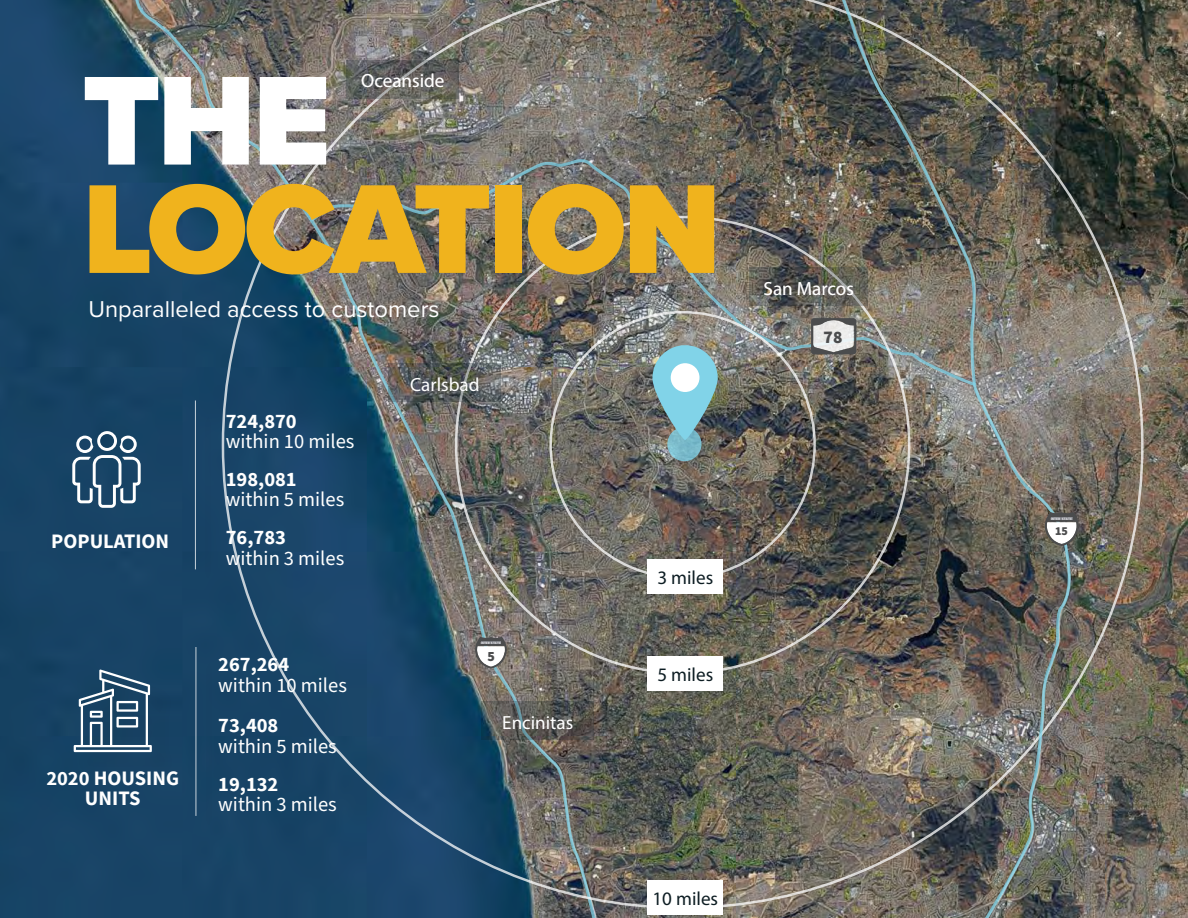
<style>
.page{position:relative;width:1188px;height:918px;background:#fff}
.page>*{position:absolute;margin:0;border:0;box-sizing:border-box;transform-origin:0 0}
.t1{font:900 131.25px "Proxima Nova";letter-spacing:-.025em;color:#f0b31d}
.t2{font:900 131.25px "Proxima Nova";color:#fff}
.t3{font:23.7px "Proxima Nova";color:#fff}
.t4{font:20.55px/20.5px "Source Sans Pro";color:#fff}
.t5{font:700 20.55px/20.5px "Source Sans Pro";color:#fff;text-align:center}
.t6{font:19.05px "Myriad Pro";color:#fff}
.t7{font:19.05px "Myriad Pro";color:#0d1d23}
.t8{font:900 3.45px "Source Sans Pro";color:#e3e3e6}
.t9{font:900 3.3px "Source Sans Pro";color:#e3e3e6}
.s1{font-weight:700}
</style>
<div class="page">
<img style="left:0;top:0;width:1188px;height:918px">
<svg style="left:108px;top:0;width:490px;height:918px;background:#224a67"></svg>
<img style="left:222px;top:0;width:922px;height:909px">
<div style="left:669px;top:429px;width:47px;height:46px;background:#231f20;opacity:.12"></div>
<svg style="left:667px;top:427px;width:35px;height:34px"></svg>
<div style="left:666px;top:363px;width:72px;height:67px;background:#231f20;opacity:.12"></div>
<img style="left:652px;top:345px;width:66px;height:95px">
<svg style="left:72px;top:431px;width:69px;height:77px"></svg>
<div style="left:198px;top:405px;width:21px;height:186px;background:#184366"></div>
<hr style="left:195px;top:400px;width:1px;height:169px;background:#fff">
<div style="left:199px;top:652px;width:21px;height:185px;background:#174365"></div>
<hr style="left:195px;top:647px;width:1px;height:169px;background:#fff">
<div style="left:77px;top:673px;width:98px;height:102px;background:#174264"></div>
<svg style="left:74px;top:669px;width:78px;height:83px"></svg>
<svg style="left:750px;top:267px;width:77px;height:39px;background:#545451"></svg>
<div style="left:648px;top:559px;width:75px;height:34px;background:#fff"></div>
<div style="left:648px;top:656px;width:75px;height:35px;background:#fff"></div>
<svg style="left:347px;top:60px;width:112px;height:39px;background:#626260"></svg>
<svg style="left:482px;top:702px;width:112px;height:38px;background:#565856"></svg>
<svg style="left:389px;top:363px;width:112px;height:39px;background:#5c5f5c"></svg>
<div style="left:648px;top:880px;width:75px;height:34px;background:#fff"></div>
<img style="left:827px;top:0;width:245px;height:918px">
<svg style="left:811px;top:318px;width:45px;height:36px;background:#b5b6b6"></svg>
<svg style="left:475px;top:637px;width:32px;height:32px"></svg>
<svg style="left:1045px;top:512px;width:34px;height:34px"></svg>
<p class="t6" style="left:361px;top:69px;width:85px">Oceanside</p>
<p class="t2" style="left:82px;top:23px;width:250px">THE</p>
<p class="t1" style="left:82px;top:131px;width:640px">LOCATION</p>
<p class="t3" style="left:88px;top:292px;width:353px">Unparalleled access to customers</p>
<p class="t5" style="left:51px;top:530px;width:119px">POPULATION</p>
<p class="t5" style="left:46px;top:767px;width:134px">2020 HOUSING<br>UNITS</p>
<p class="t4" style="left:226px;top:411px;width:130px"><span class="s1">724,870 </span>within 10 miles</p>
<p class="t4" style="left:226px;top:469px;width:120px"><span class="s1">198,081 </span>within 5 miles</p>
<p class="t4" style="left:226px;top:528px;width:120px"><span class="s1">76,783 </span>within 3 miles</p>
<p class="t4" style="left:218px;top:655px;width:130px"><span class="s1">267,264 </span>within 10 miles</p>
<p class="t4" style="left:218px;top:716px;width:120px"><span class="s1">73,408 </span>within 5 miles</p>
<p class="t4" style="left:218px;top:775px;width:120px"><span class="s1">19,132 </span>within 3 miles</p>
<p class="t6" style="left:410px;top:373px;width:71px">Carlsbad</p>
<p class="t9" style="left:481px;top:641px;width:22px">INTER STATE</p>
<p class="t6" style="left:502px;top:711px;width:73px">Encinitas</p>
<p class="t7" style="left:657px;top:566px;width:57px">3 miles</p>
<p class="t7" style="left:657px;top:663px;width:57px">5 miles</p>
<p class="t7" style="left:653px;top:887px;width:67px">10 miles</p>
<p class="t6" style="left:764px;top:276px;width:92px">San Marcos</p>
<p class="t8" style="left:1051px;top:516px;width:23px">INTER STATE</p>
</div>
